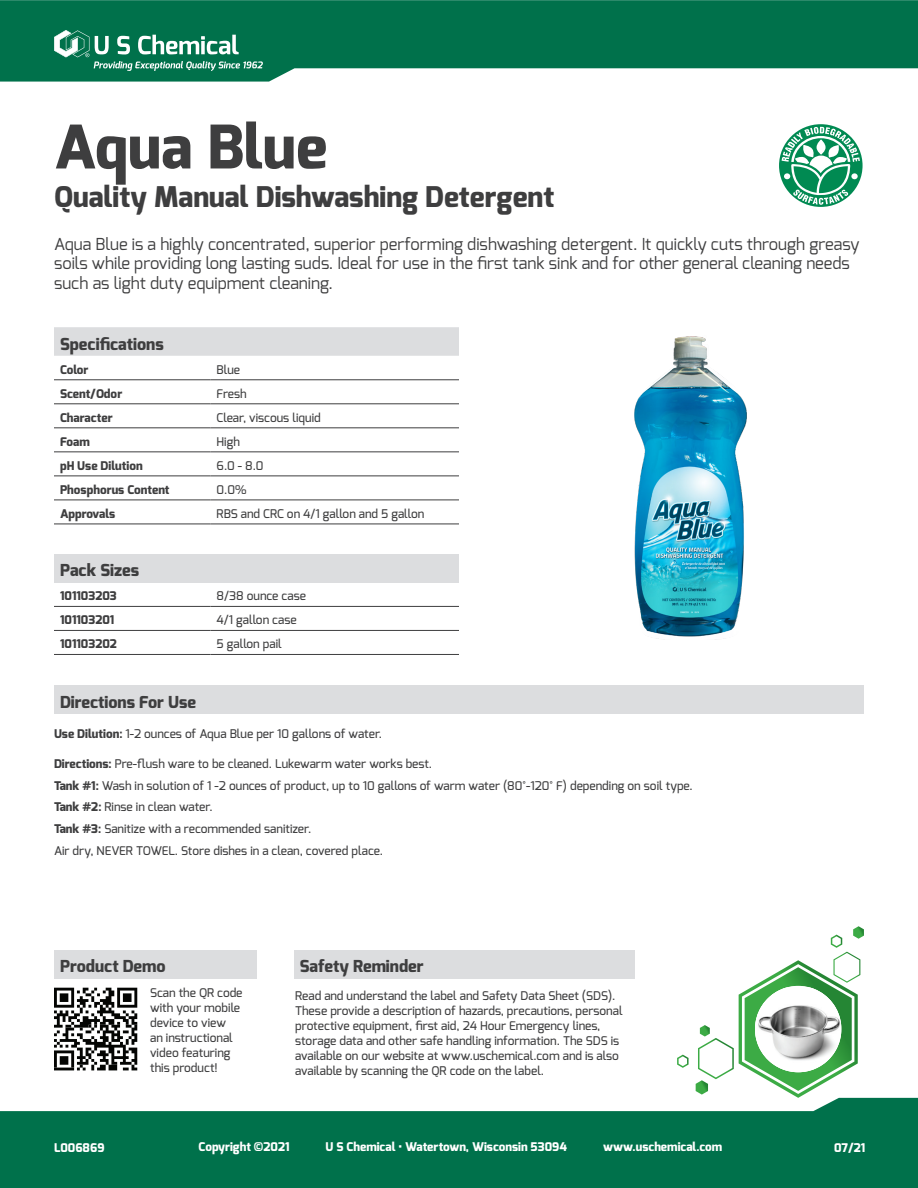
<style>
.page{position:relative;width:918px;height:1188px;background:#fff}
.page>*{position:absolute;margin:0;border:0;box-sizing:border-box;transform-origin:0 0}
.t1{font:800 60px "Exo";color:#3e3e3f}
.t2{font:800 28.5px "Exo";color:#3e3e3f}
.t3{font:16.5px/19.5px "Exo";color:#3e3e3f}
.t4{font:800 16.5px "Exo";color:#3e3e3f}
.t5{font:500 12px/15px "Exo";color:#3e3e3f}
.t6{font:800 12px "Exo";color:#3e3e3f}
.t7{font:800 12px "Exo";color:#fff}
.s1{font-weight:800}
</style>
<div class="page">
<svg style="left:0;top:0;width:918px;height:82px;background:#228463"></svg>
<svg style="left:0;top:1098px;width:918px;height:90px;background:#218362"></svg>
<svg style="left:696px;top:926px;width:168px;height:172px"></svg>
<svg style="left:677px;top:1055px;width:12px;height:13px"></svg>
<svg style="left:54px;top:30px;width:209px;height:41px;background:#3b9174"></svg>
<svg style="left:779px;top:124px;width:84px;height:83px"></svg>
<div style="left:54px;top:685px;width:810px;height:29px;background:#dcdddf"></div>
<img style="left:634px;top:336px;width:113px;height:304px">
<div style="left:294px;top:950px;width:340px;height:28px;background:#dcdddf"></div>
<div style="left:54px;top:950px;width:202px;height:28px;background:#dcdddf"></div>
<svg style="left:54px;top:988px;width:83px;height:82px"></svg>
<div style="left:54px;top:554px;width:405px;height:28px;background:#dcdddf"></div>
<hr style="left:54px;top:606px;width:157px;height:1px;background:#3e3e3f">
<hr style="left:211px;top:606px;width:248px;height:1px;background:#3e3e3f">
<hr style="left:54px;top:630px;width:157px;height:1px;background:#3e3e3f">
<hr style="left:211px;top:630px;width:248px;height:1px;background:#3e3e3f">
<hr style="left:54px;top:654px;width:157px;height:1px;background:#3e3e3f">
<hr style="left:211px;top:654px;width:248px;height:1px;background:#3e3e3f">
<div style="left:54px;top:327px;width:405px;height:29px;background:#dcdddf"></div>
<hr style="left:54px;top:380px;width:157px;height:1px;background:#3e3e3f">
<hr style="left:211px;top:380px;width:248px;height:1px;background:#3e3e3f">
<hr style="left:54px;top:404px;width:157px;height:1px;background:#3e3e3f">
<hr style="left:211px;top:404px;width:248px;height:1px;background:#3e3e3f">
<hr style="left:54px;top:428px;width:157px;height:1px;background:#3e3e3f">
<hr style="left:211px;top:428px;width:248px;height:1px;background:#3e3e3f">
<hr style="left:54px;top:452px;width:157px;height:1px;background:#3e3e3f">
<hr style="left:211px;top:452px;width:248px;height:1px;background:#3e3e3f">
<hr style="left:54px;top:476px;width:157px;height:1px;background:#3e3e3f">
<hr style="left:211px;top:476px;width:248px;height:1px;background:#3e3e3f">
<hr style="left:54px;top:500px;width:157px;height:1px;background:#3e3e3f">
<hr style="left:211px;top:500px;width:248px;height:1px;background:#3e3e3f">
<hr style="left:54px;top:524px;width:157px;height:1px;background:#3e3e3f">
<hr style="left:211px;top:524px;width:248px;height:1px;background:#3e3e3f">
<p class="t1" style="left:54px;top:108px;width:275px">Aqua Blue</p>
<p class="t2" style="left:54px;top:179px;width:502px">Quality Manual Dishwashing Detergent</p>
<p class="t3" style="left:54px;top:234px;width:807px">Aqua Blue is a highly concentrated, superior performing dishwashing detergent. It quickly cuts through greasy soils while providing long lasting suds. Ideal for use in the first tank sink and for other general cleaning needs such as light duty equipment cleaning.</p>
<p class="t4" style="left:60px;top:333px;width:105px">Specifications</p>
<p class="t6" style="left:60px;top:362px;width:30px">Color</p>
<p class="t5" style="left:217px;top:362px;width:25px">Blue</p>
<p class="t6" style="left:60px;top:386px;width:64px">Scent/Odor</p>
<p class="t5" style="left:217px;top:386px;width:32px">Fresh</p>
<p class="t6" style="left:60px;top:410px;width:54px">Character</p>
<p class="t5" style="left:217px;top:410px;width:106px">Clear, viscous liquid</p>
<p class="t6" style="left:60px;top:434px;width:31px">Foam</p>
<p class="t5" style="left:217px;top:434px;width:25px">High</p>
<p class="t6" style="left:60px;top:458px;width:84px">pH Use Dilution</p>
<p class="t5" style="left:217px;top:458px;width:49px">6.0 - 8.0</p>
<p class="t6" style="left:60px;top:482px;width:111px">Phosphorus Content</p>
<p class="t5" style="left:217px;top:482px;width:32px">0.0%</p>
<p class="t6" style="left:60px;top:506px;width:57px">Approvals</p>
<p class="t5" style="left:217px;top:506px;width:209px">RBS and CRC on 4/1 gallon and 5 gallon</p>
<p class="t4" style="left:60px;top:560px;width:81px">Pack Sizes</p>
<p class="t6" style="left:60px;top:588px;width:58px">101103203</p>
<p class="t5" style="left:217px;top:589px;width:91px">8/38 ounce case</p>
<p class="t6" style="left:60px;top:612px;width:56px">101103201</p>
<p class="t5" style="left:217px;top:613px;width:82px">4/1 gallon case</p>
<p class="t6" style="left:60px;top:636px;width:58px">101103202</p>
<p class="t5" style="left:217px;top:637px;width:67px">5 gallon pail</p>
<p class="t4" style="left:60px;top:691px;width:138px">Directions For Use</p>
<p class="t5" style="left:54px;top:726px;width:330px"><span class="s1">Use Dilution:</span> 1-2 ounces of Aqua Blue per 10 gallons of water.</p>
<p class="t5" style="left:54px;top:756px;width:380px"><span class="s1">Directions:</span> Pre-flush ware to be cleaned. Lukewarm water works best.</p>
<p class="t5" style="left:54px;top:778px;width:640px"><span class="s1">Tank #1:</span> Wash in solution of 1 -2 ounces of product, up to 10 gallons of warm water (80°-120° F) depending on soil type.</p>
<p class="t5" style="left:54px;top:800px;width:160px"><span class="s1">Tank #2:</span> Rinse in clean water.</p>
<p class="t5" style="left:54px;top:821px;width:259px"><span class="s1">Tank #3:</span> Sanitize with a recommended sanitizer.</p>
<p class="t5" style="left:54px;top:843px;width:330px">Air dry, NEVER TOWEL. Store dishes in a clean, covered place.</p>
<p class="t4" style="left:60px;top:956px;width:107px">Product Demo</p>
<p class="t4" style="left:300px;top:956px;width:125px">Safety Reminder</p>
<p class="t5" style="left:150px;top:985px;width:94px">Scan the QR code with your mobile device to view<br>an instructional video featuring this product!</p>
<p class="t5" style="left:295px;top:988px;width:329px">Read and understand the label and Safety Data Sheet (SDS).<br>These provide a description of hazards, precautions, personal protective equipment, first aid, 24 Hour Emergency lines, storage data and other safe handling information. The SDS is available on our website at www.uschemical.com and is also available by scanning the QR code on the label.</p>
<p class="t7" style="left:54px;top:1140px;width:52px">L006869</p>
<p class="t7" style="left:199px;top:1139px;width:92px">Copyright ©2021</p>
<p class="t7" style="left:326px;top:1139px;width:243px">U S Chemical • Watertown, Wisconsin 53094</p>
<p class="t7" style="left:603px;top:1139px;width:121px">www.uschemical.com</p>
<p class="t7" style="left:834px;top:1140px;width:33px">07/21</p>
</div>
